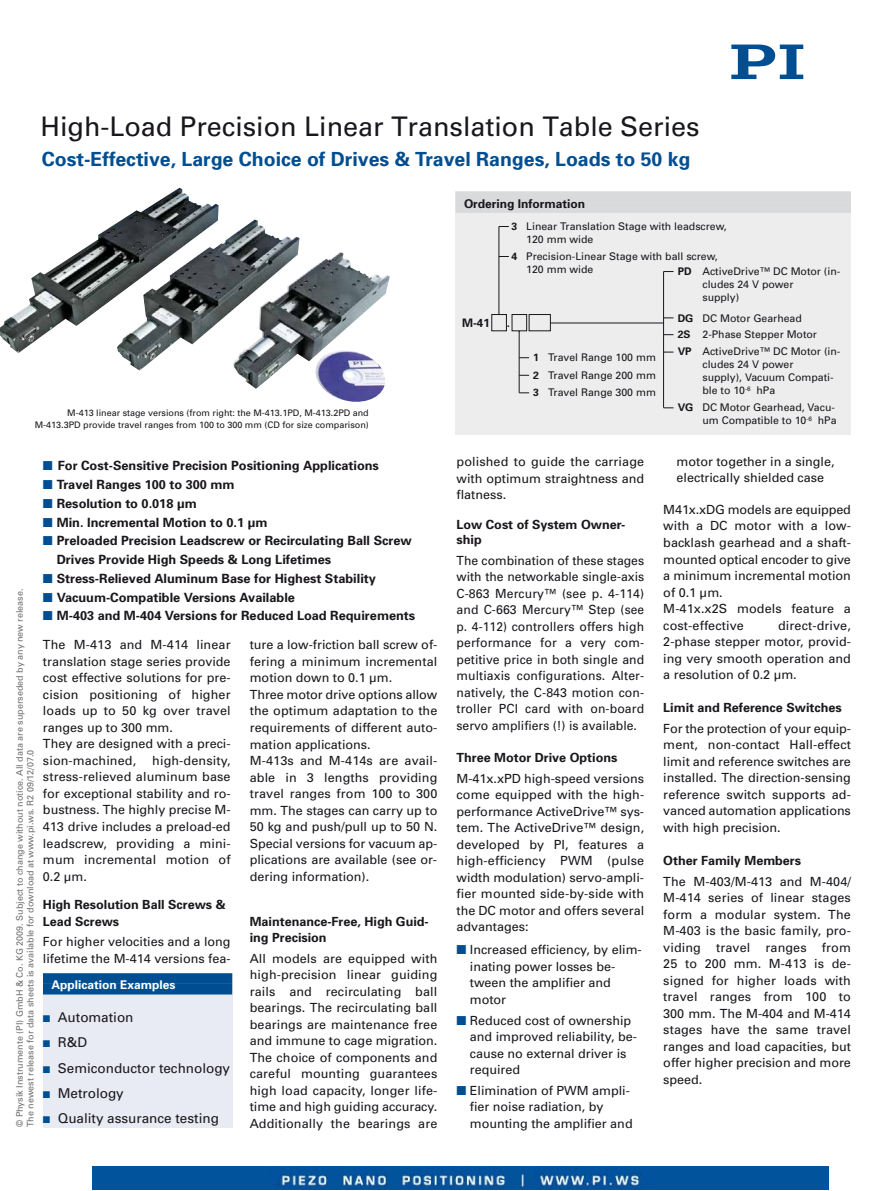
<style>
.page{position:relative;width:893px;height:1191px;background:#fff}
.page>*{position:absolute;margin:0;border:0;box-sizing:border-box;transform-origin:0 0}
.t1{font:27px "Univers";color:#1a171c}
.t2{font:700 19.5px "Univers";color:#004e92}
.t3{font:13.5px "Univers";color:#1a171c}
.t4{font:700 12.75px/18.8px "Univers";color:#1a171c}
.t5{font:12.6px/16.5px "Univers";color:#1a171c}
.t6{font:700 12.6px/16.5px "Univers";color:#1a171c}
.t7{font:700 12px "Univers";color:#fff}
.t8{font:700 12px "Univers";color:#1a171c}
.t9{font:700 11.7px "Univers";color:#1a171c}
.t10{font:10.5px/12.9px "Univers";color:#1a171c}
.t11{font:9px/10.8px "Univers";color:#6f7072}
.t12{font:9px/12px "Univers";color:#1a171c;text-align:right}
.s1{font-family:"European Pi Three";font-weight:400;font-size:15px;color:#004e92}
.s2{font-family:"European Pi Three";font-size:11.25px;color:#004e92}
.s3{font-weight:700}
.s4{font-family:"European Pi Three";font-size:15px;color:#004e92}
</style>
<div class="page">
<div style="left:43px;top:973px;width:189px;height:154px;background:#e8ebf4"></div>
<div style="left:43px;top:973px;width:189px;height:11px;background:#004e92"></div>
<div style="left:43px;top:984px;width:189px;height:10px;background:#004e92"></div>
<img style="left:0;top:188px;width:390px;height:214px">
<div style="left:455px;top:192px;width:396px;height:243px;background:#ededee"></div>
<div style="left:455px;top:192px;width:396px;height:10px;background:#d9dadb"></div>
<div style="left:455px;top:202px;width:396px;height:11px;background:#d9dadb"></div>
<hr style="left:499px;top:226px;width:1px;height:88px;background:#1a171c">
<hr style="left:663px;top:271px;width:1px;height:137px;background:#1a171c">
<hr style="left:550px;top:323px;width:114px;height:1px;background:#1a171c">
<svg style="left:491px;top:314px;width:60px;height:79px"></svg>
<img style="left:93px;top:1166px;width:735px;height:23px">
<svg style="left:731px;top:45px;width:72px;height:34px"></svg>
<h1 class="t1" style="left:41px;top:117px;width:661px">High-Load Precision Linear Translation Table Series</h1>
<h2 class="t2" style="left:42px;top:152px;width:650px">Cost-Effective, Large Choice of Drives &amp; Travel Ranges, Loads to 50 kg</h2>
<p class="t12" style="left:35px;top:408px;width:336px">M-413 linear stage versions (from right: the M-413.1PD, M-413.2PD and<br>M-413.3PD provide travel ranges from 100 to 300 mm (CD for size comparison)</p>
<p class="t4" style="left:43px;top:457px;width:337px"><span class="s1">-</span> For Cost-Sensitive Precision Positioning Applications</p>
<p class="t4" style="left:43px;top:476px;width:193px"><span class="s1">-</span> Travel Ranges 100 to 300 mm</p>
<p class="t4" style="left:43px;top:495px;width:155px"><span class="s1">-</span> Resolution to 0.018 μm</p>
<p class="t4" style="left:43px;top:514px;width:226px"><span class="s1">-</span> Min. Incremental Motion to 0.1 μm</p>
<p class="t4" style="left:57px;top:532px;width:357px;text-indent:-14px"><span class="s1">-</span> Preloaded Precision Leadscrew or Recirculating Ball Screw<br>Drives Provide High Speeds &amp; Long Lifetimes</p>
<p class="t4" style="left:43px;top:570px;width:334px"><span class="s1">-</span> Stress-Relieved Aluminum Base for Highest Stability</p>
<p class="t4" style="left:43px;top:589px;width:253px"><span class="s1">-</span> Vacuum-Compatible Versions Available</p>
<p class="t4" style="left:43px;top:607px;width:374px"><span class="s1">-</span> M-403 and M-404 Versions for Reduced Load Requirements</p>
<p class="t11" style="left:15px;top:1127px;width:540px;rotate:-90deg">© Physik Instrumente (PI) GmbH &amp; Co. KG 2009. Subject to change without notice. All data are superseded by any new release.<br>The newest release for data sheets is available for download at www.pi.ws. R2 09/12/07.0</p>
<p class="t5" style="left:250px;top:638px;width:189px">ture a low-friction ball screw of&shy;fering a minimum incremental motion down to 0.1 μm.<br>Three motor drive options allow the optimum adaptation to the requirements of different auto&shy;mation applications.<br>M-413s and M-414s are avail&shy;able in 3 lengths providing travel ranges from 100 to 300 mm. The stages can carry up to<br>50 kg and push/pull up to 50 N.<br>Special versions for vacuum ap&shy;plications are available (see or&shy;dering information).</p>
<p class="t6" style="left:250px;top:914px;width:180px">Maintenance-Free, High Guid&shy;ing Precision</p>
<p class="t5" style="left:250px;top:951px;width:189px;text-align:justify">All models are equipped with high-precision linear guiding rails and recirculating ball bearings. The recirculating ball bearings are maintenance free and immune to cage migration.<br>The choice of components and careful mounting guarantees high load capacity, longer life&shy;time and high guiding accuracy.<br>Additionally the bearings are</p>
<p class="t5" style="left:43px;top:638px;width:189px">The M-413 and M-414 linear translation stage series provide cost effective solutions for pre&shy;cision positioning of higher loads up to 50 kg over travel ranges up to 300 mm.<br>They are designed with a preci&shy;sion-machined,</p>
<p class="t5" style="left:43px;top:753px;width:189px;text-align:justify;text-indent:109px">high-density, stress-relieved aluminum base for exceptional stability and ro&shy;bustness. The highly precise M-413 drive includes a preload-ed leadscrew, providing a mini&shy;mum incremental motion of 0.2 μm.</p>
<p class="t6" style="left:43px;top:897px;width:184px">High Resolution Ball Screws &amp;<br>Lead Screws</p>
<p class="t5" style="left:43px;top:934px;width:189px">For higher velocities and a long lifetime the M-414 versions fea-</p>
<p class="t7" style="left:51px;top:980px;width:125px">Application Examples</p>
<p class="t3" style="left:43px;top:1012px;width:92px"><span class="s2">-</span> Automation</p>
<p class="t3" style="left:43px;top:1037px;width:46px"><span class="s2">-</span> R&amp;D</p>
<p class="t3" style="left:43px;top:1062px;width:189px"><span class="s2">-</span> Semiconductor technology</p>
<p class="t3" style="left:43px;top:1088px;width:82px"><span class="s2">-</span> Metrology</p>
<p class="t3" style="left:43px;top:1113px;width:177px"><span class="s2">-</span> Quality assurance testing</p>
<p class="t8" style="left:464px;top:199px;width:123px">Ordering Information</p>
<p class="t10" style="left:526px;top:221px;width:202px;text-indent:-15px"><span class="s3">3</span> Linear Translation Stage with leadscrew,<br>120 mm wide</p>
<p class="t10" style="left:526px;top:251px;width:193px;text-indent:-15px"><span class="s3">4</span> Precision-Linear Stage with ball screw,<br>120 mm wide</p>
<p class="t10" style="left:702px;top:266px;width:139px;text-indent:-25px"><span class="s3">PD</span> ActiveDrive™ DC Motor (in&shy;cludes 24 V power<br>supply)</p>
<p class="t10" style="left:678px;top:311px;width:164px;line-height:16.8px"><span class="s3">DG</span> DC Motor Gearhead<br><span class="s3">2S</span> 2-Phase Stepper Motor<br><span class="s3">VP</span> ActiveDrive™ DC Motor (in-</p>
<p class="t10" style="left:702px;top:359px;width:133px">cludes 24 V power supply), Vacuum Compati&shy;ble to 10<sup>-6</sup> hPa</p>
<p class="t10" style="left:678px;top:402px;width:160px;text-align:right"><span class="s3">VG</span> DC Motor Gearhead, Vacu&shy;um Compatible to 10<sup>-6</sup> hPa</p>
<p class="t9" style="left:462px;top:318px;width:29px">M-41</p>
<p class="t9" style="left:507px;top:318px;width:5px">.</p>
<p class="t10" style="left:533px;top:349px;width:124px;line-height:17.5px;text-align:justify"><span class="s3">1</span> Travel Range 100 mm <span class="s3">2</span> Travel Range 200 mm <span class="s3">3</span> Travel Range 300 mm</p>
<p class="t5" style="left:457px;top:454px;width:189px;text-align:justify">polished to guide the carriage with optimum straightness and flatness.</p>
<p class="t6" style="left:457px;top:518px;width:170px;line-height:15px">Low Cost of System Owner&shy;ship</p>
<p class="t5" style="left:456px;top:553px;width:189px;text-align:justify">The combination of these stages with the networkable single-axis C-863 Mercury™ (see p. 4-114) and C-663 Mercury™ Step (see p. 4-112) controllers offers high performance for a very com&shy;petitive price in both single and multiaxis configurations. Alter&shy;natively, the C-843 motion con&shy;troller PCI card with on-board servo amplifiers (!) is available.</p>
<p class="t6" style="left:456px;top:750px;width:162px">Three Motor Drive Options</p>
<p class="t5" style="left:456px;top:771px;width:189px;text-align:justify">M-41x.xPD high-speed versions come equipped with the high&shy;performance ActiveDrive™ sys&shy;tem. The ActiveDrive™ design, developed by PI, features a high-efficiency PWM (pulse width modulation) servo-ampli&shy;fier mounted side-by-side with the DC motor and offers several advantages:</p>
<p class="t5" style="left:470px;top:942px;width:173px;text-indent:-13px"><span class="s4">-</span> Increased efficiency, by elim&shy;inating power losses be&shy;tween the amplifier and motor</p>
<p class="t5" style="left:470px;top:1013px;width:169px;text-indent:-13px"><span class="s4">-</span> Reduced cost of ownership and improved reliability, be&shy;cause no external driver is required</p>
<p class="t5" style="left:470px;top:1083px;width:164px;text-indent:-13px"><span class="s4">-</span> Elimination of PWM ampli&shy;fier noise radiation, by mounting the amplifier and</p>
<p class="t5" style="left:677px;top:454px;width:159px">motor together in a single, electrically shielded case</p>
<p class="t5" style="left:663px;top:502px;width:189px">M41x.xDG models are equipped with a DC motor with a low&shy;backlash gearhead and a shaft&shy;mounted optical encoder to give a minimum incremental motion of 0.1 μm.<br>M-41x.x2S models feature a cost-effective</p>
<p class="t5" style="left:663px;top:618px;width:189px;text-align:justify;text-indent:115px">direct-drive, 2-phase stepper motor, provid&shy;ing very smooth operation and a resolution of 0.2 μm.</p>
<p class="t6" style="left:663px;top:700px;width:180px">Limit and Reference Switches</p>
<p class="t5" style="left:663px;top:721px;width:189px;text-align:justify">For the protection of your equip&shy;ment, non-contact Hall-effect limit and reference switches are installed. The direction-sensing reference switch supports ad&shy;vanced automation applications with high precision.</p>
<p class="t6" style="left:663px;top:853px;width:139px">Other Family Members</p>
<p class="t5" style="left:663px;top:874px;width:189px;text-align:justify">The M-403/M-413 and M-404/ M-414 series of linear stages form a modular system. The M-403 is the basic family, pro&shy;viding travel ranges from 25 to 200 mm. M-413 is de&shy;signed for higher loads with travel ranges from 100 to 300 mm. The M-404 and M-414 stages have the same travel ranges and load capacities, but offer higher precision and more speed.</p>
</div>
